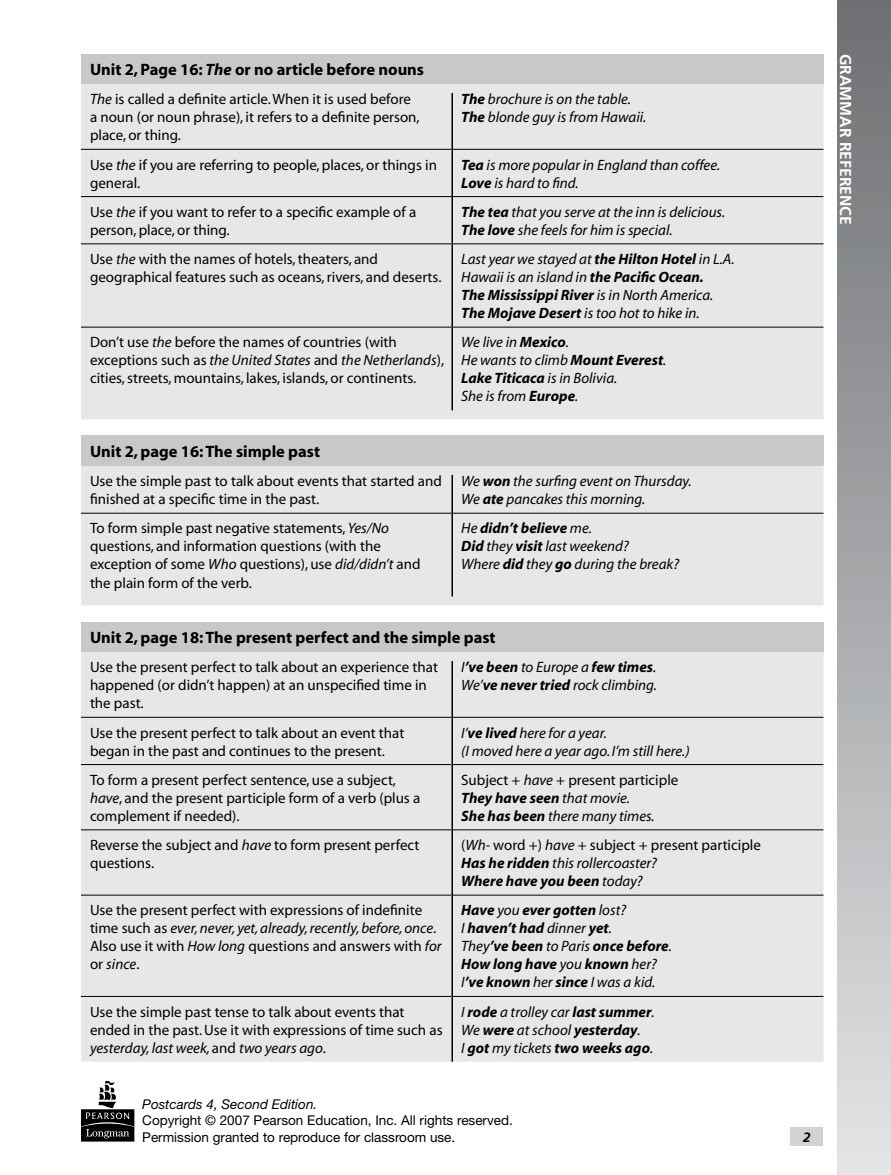
<style>
.page{position:relative;width:891px;height:1175px;background:#fff}
.page>*{position:absolute;margin:0;border:0;box-sizing:border-box;transform-origin:0 0}
.t1{font:700 16.5px "Myriad";color:#000}
.t2{font:700 15.75px "Frutiger";color:#fff}
.t3{font:15px/18px "Myriad";color:#000}
.t4{font:italic 15px/18px "Myriad";color:#000}
.t5{font:italic 700 15px/18px "Myriad";color:#000}
.t6{font:13.5px/16.5px "Helvetica Neue";color:#000}
.t7{font:italic 13.5px "Helvetica Neue";color:#000}
.t8{font:italic 700 13.5px "Frutiger";color:#000}
.s1{font-style:italic}
.s2{font-weight:700}
.s3{font-style:normal}
.s4{font-weight:700;font-style:italic}
.s5{font-weight:400}
</style>
<div class="page">
<div style="left:837px;top:0;width:54px;height:1174px;background:linear-gradient(to bottom,#6c6e71,#e2e4e5)"></div>
<div style="left:81px;top:54px;width:743px;height:30px;background:#c6c8ca"></div>
<div style="left:81px;top:84px;width:743px;height:335px;background:#e6e7e8"></div>
<hr style="left:452px;top:93px;width:1px;height:56px;background:#000">
<hr style="left:452px;top:150px;width:1px;height:46px;background:#000">
<hr style="left:452px;top:197px;width:1px;height:46px;background:#000">
<hr style="left:452px;top:244px;width:1px;height:83px;background:#000">
<hr style="left:452px;top:327px;width:1px;height:83px;background:#000">
<hr style="left:81px;top:149px;width:371px;height:1px;background:#000">
<hr style="left:452px;top:149px;width:372px;height:1px;background:#000">
<hr style="left:81px;top:196px;width:371px;height:1px;background:#000">
<hr style="left:452px;top:196px;width:372px;height:1px;background:#000">
<hr style="left:81px;top:243px;width:371px;height:1px;background:#000">
<hr style="left:452px;top:243px;width:372px;height:1px;background:#000">
<hr style="left:81px;top:327px;width:371px;height:1px;background:#000">
<hr style="left:452px;top:327px;width:372px;height:1px;background:#000">
<div style="left:81px;top:436px;width:743px;height:30px;background:#c6c8ca"></div>
<div style="left:81px;top:466px;width:743px;height:139px;background:#e6e7e8"></div>
<hr style="left:452px;top:475px;width:1px;height:38px;background:#000">
<hr style="left:452px;top:513px;width:1px;height:83px;background:#000">
<hr style="left:81px;top:513px;width:371px;height:1px;background:#000">
<hr style="left:452px;top:513px;width:372px;height:1px;background:#000">
<div style="left:81px;top:622px;width:743px;height:30px;background:#c6c8ca"></div>
<div style="left:81px;top:652px;width:743px;height:409px;background:#e6e7e8"></div>
<hr style="left:81px;top:764px;width:371px;height:1px;background:#000">
<hr style="left:453px;top:764px;width:371px;height:1px;background:#000">
<hr style="left:81px;top:829px;width:371px;height:1px;background:#000">
<hr style="left:453px;top:829px;width:371px;height:1px;background:#000">
<hr style="left:81px;top:894px;width:371px;height:1px;background:#000">
<hr style="left:453px;top:894px;width:371px;height:1px;background:#000">
<hr style="left:81px;top:996px;width:371px;height:1px;background:#000">
<hr style="left:453px;top:996px;width:371px;height:1px;background:#000">
<hr style="left:452px;top:661px;width:1px;height:56px;background:#000">
<hr style="left:452px;top:717px;width:1px;height:47px;background:#000">
<hr style="left:452px;top:764px;width:1px;height:66px;background:#000">
<hr style="left:452px;top:830px;width:1px;height:65px;background:#000">
<hr style="left:452px;top:895px;width:1px;height:101px;background:#000">
<hr style="left:452px;top:996px;width:1px;height:65px;background:#000">
<hr style="left:81px;top:717px;width:371px;height:1px;background:#000">
<hr style="left:452px;top:717px;width:372px;height:1px;background:#000">
<div style="left:790px;top:1127px;width:34px;height:18px;background:#d1d3d4"></div>
<svg style="left:81px;top:1081px;width:53px;height:60px"></svg>
<p class="t1" style="left:90px;top:61px;width:336px">Unit 2, Page 16: <span class="s1">The</span> or no article before nouns</p>
<p class="t3" style="left:90px;top:91px;width:331px"><span class="s1">The</span> is called a definite article. When it is used before a noun (or noun phrase), it refers to a definite person, place, or thing.</p>
<p class="t4" style="left:461px;top:91px;width:187px"><span class="s2">The</span> brochure is on the table.<br><span class="s2">The</span> blonde guy is from Hawaii.</p>
<p class="t3" style="left:90px;top:156px;width:348px">Use <span class="s1">the</span> if you are referring to people, places, or things in general.</p>
<p class="t4" style="left:461px;top:156px;width:260px"><span class="s2">Tea</span> is more popular in England than coffee.<br><span class="s2">Love</span> is hard to find.</p>
<p class="t3" style="left:90px;top:203px;width:328px">Use <span class="s1">the</span> if you want to refer to a specific example of a person, place, or thing.</p>
<p class="t4" style="left:461px;top:203px;width:265px"><span class="s2">The tea</span> that you serve at the inn is delicious.<br><span class="s2">The love</span> she feels for him is special.</p>
<p class="t3" style="left:90px;top:251px;width:353px">Use <span class="s1">the</span> with the names of hotels, theaters, and geographical features such as oceans, rivers, and deserts.</p>
<p class="t4" style="left:461px;top:251px;width:275px">Last year we stayed at <span class="s2">the Hilton Hotel</span> in L.A.<br>Hawaii is an island in <span class="s2">the Pacific Ocean.<br>The Mississippi River</span> is in North America.<br><span class="s2">The Mojave Desert</span> is too hot to hike in.</p>
<p class="t3" style="left:90px;top:334px;width:356px">Don’t use <span class="s1">the</span> before the names of countries (with exceptions such as <span class="s1">the United States</span> and <span class="s1">the Netherlands</span>), cities, streets, mountains, lakes, islands, or continents.</p>
<p class="t4" style="left:461px;top:334px;width:207px">We live in <span class="s2">Mexico</span>.<br>He wants to climb <span class="s2">Mount Everest</span>.<br><span class="s2">Lake Titicaca</span> is in Bolivia.<br>She is from <span class="s2">Europe</span>.</p>
<p class="t1" style="left:90px;top:443px;width:232px">Unit 2, page 16: The simple past</p>
<p class="t3" style="left:90px;top:473px;width:353px">Use the simple past to talk about events that started and finished at a specific time in the past.</p>
<p class="t4" style="left:461px;top:473px;width:232px">We <span class="s2">won</span> the surfing event on Thursday.<br>We <span class="s2">ate</span> pancakes this morning.</p>
<p class="t3" style="left:90px;top:520px;width:332px">To form simple past negative statements, <span class="s1">Yes/No </span>questions, and information questions (with the exception of some <span class="s1">Who</span> questions), use <span class="s1">did/didn’t</span> and the plain form of the verb.</p>
<p class="t4" style="left:461px;top:520px;width:219px">He <span class="s2">didn’t believe</span> me.<br><span class="s2">Did</span> they <span class="s2">visit</span> last weekend?<br>Where <span class="s2">did</span> they <span class="s2">go</span> during the break?</p>
<p class="t1" style="left:90px;top:629px;width:407px">Unit 2, page 18: The present perfect and the simple past</p>
<p class="t3" style="left:90px;top:659px;width:350px">Use the present perfect to talk about an experience that happened (or didn’t happen) at an unspecified time in the past.</p>
<p class="t4" style="left:461px;top:659px;width:197px">I<span class="s2">’ve been</span> to Europe a <span class="s2">few times</span>.<br>We’<span class="s2">ve never tried</span> rock climbing.</p>
<p class="t3" style="left:90px;top:724px;width:316px">Use the present perfect to talk about an event that began in the past and continues to the present.</p>
<p class="t4" style="left:461px;top:724px;width:230px">I’<span class="s2">ve lived</span> here for a year.<br>(I moved here a year ago. I’m still here.)</p>
<p class="t3" style="left:90px;top:771px;width:332px">To form a present perfect sentence, use a subject, <span class="s1">have</span>, and the present participle form of a verb (plus a complement if needed).</p>
<p class="t4" style="left:461px;top:771px;width:219px"><span class="s3">Subject +</span> have <span class="s3">+ present participle<br></span><span class="s2">They have seen</span> that movie.<br><span class="s2">She has been</span> there many times.</p>
<p class="t3" style="left:90px;top:836px;width:331px">Reverse the subject and <span class="s1">have</span> to form present perfect questions.</p>
<p class="t3" style="left:461px;top:836px;width:301px">(<span class="s1">Wh-</span> word +) <span class="s1">have</span> + subject + present participle<br><span class="s4">Has he ridden</span> <span class="s1">this rollercoaster?<br></span><span class="s4">Where have you been</span> <span class="s1">today?</span></p>
<p class="t3" style="left:90px;top:902px;width:353px">Use the present perfect with expressions of indefinite time such as <span class="s1">ever, never, yet, already, recently, before, once</span>.<br>Also use it with <span class="s1">How long</span> questions and answers with <span class="s1">for </span>or <span class="s1">since</span>.</p>
<p class="t5" style="left:461px;top:901px;width:212px">Have <span class="s5">you</span> ever gotten <span class="s5">lost?<br>I</span> haven’t had <span class="s5">dinner</span> yet<span class="s5">.<br>They</span>’ve been <span class="s5">to Paris</span> once before<span class="s5">.<br></span>How long have <span class="s5">you</span> known <span class="s5">her?<br>I</span>’ve known <span class="s5">her</span> since <span class="s5">I was a kid.</span></p>
<p class="t3" style="left:90px;top:1003px;width:354px">Use the simple past tense to talk about events that ended in the past. Use it with expressions of time such as <span class="s1">yesterday, last week,</span> and <span class="s1">two years ago</span>.</p>
<p class="t5" style="left:461px;top:1003px;width:195px"><span class="s5">I</span> rode <span class="s5">a trolley car</span> last summer<span class="s5">.<br>We</span> were <span class="s5">at school</span> yesterday<span class="s5">.<br>I</span> got <span class="s5">my tickets</span> two weeks ago<span class="s5">.</span></p>
<p class="t7" style="left:142px;top:1095px;width:177px">Postcards 4, Second Edition.</p>
<p class="t6" style="left:142px;top:1111px;width:372px">Copyright © 2007 Pearson Education, Inc. All rights reserved.<br>Permission granted to reproduce for classroom use.</p>
<p class="t2" style="left:855px;top:54px;width:172px;rotate:90deg">GRAMMAR REFERENCE</p>
<p class="t8" style="left:803px;top:1129px;width:9px">2</p>
</div>
